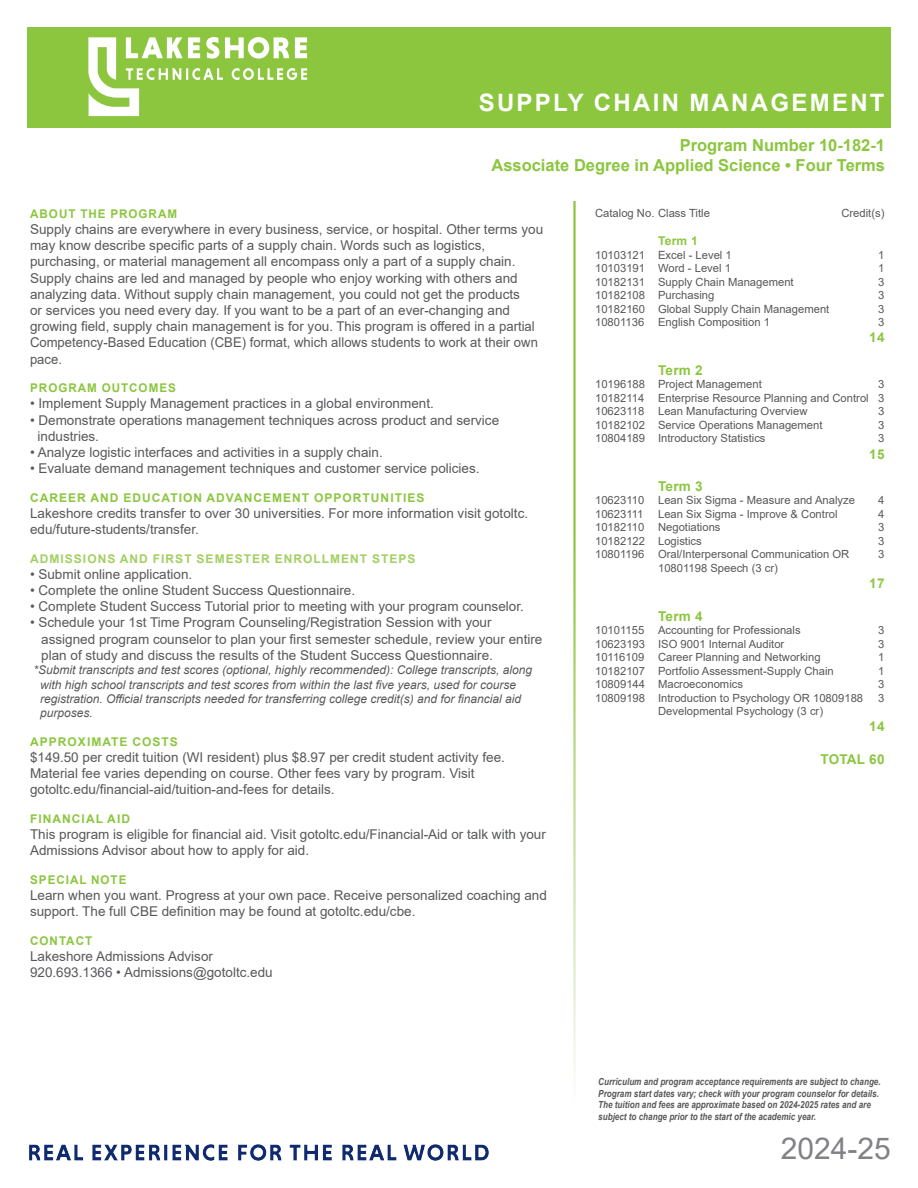
<style>
.page{position:relative;width:918px;height:1188px;background:#fff}
.page>*{position:absolute;margin:0;border:0;box-sizing:border-box;transform-origin:0 0}
.t1{font:30px "Arial";color:#808285}
.t2{font:700 24px "Arial";letter-spacing:.095em;color:#fff}
.t3{font:700 16.5px "Arial";color:#8bc63e}
.Bullet_List{font:13.5px/16.2px "Arial";color:#57585a}
.t4{font:700 13.5px "Arial";letter-spacing:.02em;color:#8bc63e}
.t5{font:italic 12px "Arial";color:#57585a}
.t6{font:700 12px "Arial";letter-spacing:.085em;color:#8bc63e}
.Bullet_List-2{font:700 12px "Arial";letter-spacing:.085em;color:#a2cf62}
.t7{font:11.25px "Arial";color:#57585a}
.t8{font:italic 700 9.75px/11.7px "Arial";color:#57585a;scale:.83 1}
</style>
<div class="page">
<div style="left:27px;top:27px;width:864px;height:100px;background:#8bc63e"></div>
<svg style="left:88px;top:37px;width:219px;height:79px"></svg>
<img style="left:29px;top:1144px;width:460px;height:17px">
<p class="t2" style="left:479px;top:86px;width:407px">SUPPLY CHAIN MANAGEMENT</p>
<p class="t3" style="left:680px;top:133px;width:207px">Program Number 10-182-1</p>
<p class="t3" style="left:491px;top:153px;width:395px">Associate Degree in Applied Science • Four Terms</p>
<p class="t6" style="left:30px;top:205px;width:148px">ABOUT THE PROGRAM</p>
<p class="Bullet_List" style="left:30px;top:221px;width:515px">Supply chains are everywhere in every business, service, or hospital. Other terms you</p>
<p class="Bullet_List" style="left:30px;top:237px;width:509px">may know describe specific parts of a supply chain. Words such as logistics, purchasing, or material management all encompass only a part of a supply chain.<br>Supply chains are led and managed by people who enjoy working with others and analyzing data. Without supply chain management, you could not get the products<br>or services you need every day. If you want to be a part of an ever-changing and growing field, supply chain management is for you. This program is offered in a partial Competency-Based Education (CBE) format, which allows students to work at their own pace.</p>
<p class="t6" style="left:30px;top:380px;width:147px">PROGRAM OUTCOMES</p>
<p class="Bullet_List" style="left:30px;top:395px;width:405px">• Implement Supply Management practices in a global environment.</p>
<p class="Bullet_List" style="left:30px;top:412px;width:471px">• Demonstrate operations management techniques across product and service</p>
<p class="Bullet_List" style="left:38px;top:428px;width:63px">industries.</p>
<p class="Bullet_List" style="left:30px;top:444px;width:354px">• Analyze logistic interfaces and activities in a supply chain.</p>
<p class="Bullet_List" style="left:30px;top:460px;width:451px">• Evaluate demand management techniques and customer service policies.</p>
<p class="t6" style="left:30px;top:489px;width:396px">CAREER AND EDUCATION ADVANCEMENT OPPORTUNITIES</p>
<p class="Bullet_List" style="left:30px;top:505px;width:500px">Lakeshore credits transfer to over 30 universities. For more information visit gotoltc. edu/future-students/transfer.</p>
<p class="Bullet_List-2" style="left:30px;top:550px;width:387px">ADMISSIONS AND FIRST SEMESTER ENROLLMENT STEPS</p>
<p class="Bullet_List" style="left:30px;top:566px;width:164px">• Submit online application.</p>
<p class="Bullet_List" style="left:30px;top:582px;width:327px">• Complete the online Student Success Questionnaire.</p>
<p class="Bullet_List" style="left:30px;top:598px;width:495px">• Complete Student Success Tutorial prior to meeting with your program counselor.</p>
<p class="Bullet_List" style="left:30px;top:614px;width:463px">• Schedule your 1st Time Program Counseling/Registration Session with your</p>
<p class="Bullet_List" style="left:41px;top:631px;width:503px">assigned program counselor to plan your first semester schedule, review your entire</p>
<p class="Bullet_List" style="left:41px;top:647px;width:453px">plan of study and discuss the results of the Student Success Questionnaire.</p>
<p class="t5" style="left:33px;top:662px;width:500px">*Submit transcripts and test scores (optional, highly recommended): College transcripts, along</p>
<p class="t5" style="left:40px;top:677px;width:478px">with high school transcripts and test scores from within the last five years, used for course</p>
<p class="t5" style="left:40px;top:691px;width:483px">registration. Official transcripts needed for transferring college credit(s) and for financial aid</p>
<p class="t5" style="left:40px;top:705px;width:54px">purposes.</p>
<p class="t6" style="left:30px;top:733px;width:149px">APPROXIMATE COSTS</p>
<p class="Bullet_List" style="left:30px;top:749px;width:476px">$149.50 per credit tuition (WI resident) plus $8.97 per credit student activity fee.<br>Material fee varies depending on course. Other fees vary by program. Visit</p>
<p class="Bullet_List" style="left:30px;top:782px;width:306px">gotoltc.edu/financial-aid/tuition-and-fees for details.</p>
<p class="t6" style="left:30px;top:810px;width:101px">FINANCIAL AID</p>
<p class="Bullet_List" style="left:30px;top:826px;width:517px">This program is eligible for financial aid. Visit gotoltc.edu/Financial-Aid or talk with your<br>Admissions Advisor about how to apply for aid.</p>
<p class="t6" style="left:30px;top:871px;width:98px">SPECIAL NOTE</p>
<p class="Bullet_List" style="left:30px;top:887px;width:518px">Learn when you want. Progress at your own pace. Receive personalized coaching and support. The full CBE definition may be found at gotoltc.edu/cbe.</p>
<p class="t6" style="left:30px;top:932px;width:63px">CONTACT</p>
<p class="Bullet_List" style="left:30px;top:948px;width:185px">Lakeshore Admissions Advisor</p>
<p class="Bullet_List" style="left:30px;top:964px;width:244px">920.693.1366 • Admissions@gotoltc.edu</p>
<p class="t7" style="left:595px;top:206px;width:116px">Catalog No. Class Title</p>
<p class="t7" style="left:841px;top:206px;width:45px">Credit(s)</p>
<p class="t6" style="left:658px;top:233px;width:41px">Term 1</p>
<p class="t7" style="left:595px;top:247px;width:138px">10103121 Excel - Level 1</p>
<p class="t7" style="left:878px;top:247px;width:8px">1</p>
<p class="t7" style="left:595px;top:261px;width:137px">10103191 Word - Level 1</p>
<p class="t7" style="left:878px;top:261px;width:8px">1</p>
<p class="t7" style="left:595px;top:274px;width:200px">10182131 Supply Chain Management</p>
<p class="t7" style="left:878px;top:274px;width:8px">3</p>
<p class="t7" style="left:595px;top:288px;width:121px">10182108 Purchasing</p>
<p class="t7" style="left:878px;top:288px;width:8px">3</p>
<p class="t7" style="left:595px;top:301px;width:236px">10182160 Global Supply Chain Management</p>
<p class="t7" style="left:878px;top:301px;width:8px">3</p>
<p class="t7" style="left:595px;top:315px;width:176px">10801136 English Composition 1</p>
<p class="t7" style="left:878px;top:315px;width:8px">3</p>
<p class="t4" style="left:869px;top:328px;width:17px">14</p>
<p class="t4" style="left:658px;top:361px;width:46px">Term 2</p>
<p class="t7" style="left:595px;top:377px;width:168px">10196188 Project Management</p>
<p class="t7" style="left:878px;top:377px;width:8px">3</p>
<p class="t7" style="left:595px;top:390px;width:291px">10182114 Enterprise Resource Planning and Control 3</p>
<p class="t7" style="left:595px;top:404px;width:214px">10623118 Lean Manufacturing Overview</p>
<p class="t7" style="left:878px;top:404px;width:8px">3</p>
<p class="t7" style="left:595px;top:417px;width:229px">10182102 Service Operations Management</p>
<p class="t7" style="left:878px;top:417px;width:8px">3</p>
<p class="t7" style="left:595px;top:431px;width:172px">10804189 Introductory Statistics</p>
<p class="t7" style="left:878px;top:431px;width:8px">3</p>
<p class="t4" style="left:869px;top:444px;width:17px">15</p>
<p class="t4" style="left:658px;top:477px;width:46px">Term 3</p>
<p class="t7" style="left:595px;top:493px;width:261px">10623110 Lean Six Sigma - Measure and Analyze</p>
<p class="t7" style="left:878px;top:493px;width:8px">4</p>
<p class="t7" style="left:595px;top:506px;width:50px">10623111</p>
<p class="t7" style="left:658px;top:506px;width:181px">Lean Six Sigma - Improve &amp; Control</p>
<p class="t7" style="left:878px;top:506px;width:8px">4</p>
<p class="t7" style="left:595px;top:520px;width:127px">10182110 Negotiations</p>
<p class="t7" style="left:878px;top:520px;width:8px">3</p>
<p class="t7" style="left:595px;top:533px;width:108px">10182122 Logistics</p>
<p class="t7" style="left:878px;top:533px;width:8px">3</p>
<p class="t7" style="left:595px;top:547px;width:256px">10801196 Oral/Interpersonal Communication OR</p>
<p class="t7" style="left:878px;top:547px;width:8px">3</p>
<p class="t7" style="left:658px;top:560px;width:121px">10801198 Speech (3 cr)</p>
<p class="t4" style="left:869px;top:574px;width:17px">17</p>
<p class="t4" style="left:658px;top:606px;width:46px">Term 4</p>
<p class="t7" style="left:595px;top:622px;width:207px">10101155 Accounting for Professionals</p>
<p class="t7" style="left:878px;top:622px;width:8px">3</p>
<p class="t7" style="left:595px;top:636px;width:191px">10623193 ISO 9001 Internal Auditor</p>
<p class="t7" style="left:878px;top:636px;width:8px">3</p>
<p class="t7" style="left:595px;top:649px;width:227px">10116109 Career Planning and Networking</p>
<p class="t7" style="left:878px;top:649px;width:8px">1</p>
<p class="t7" style="left:595px;top:663px;width:240px">10182107 Portfolio Assessment-Supply Chain</p>
<p class="t7" style="left:878px;top:663px;width:8px">1</p>
<p class="t7" style="left:595px;top:676px;width:150px">10809144 Macroeconomics</p>
<p class="t7" style="left:878px;top:676px;width:8px">3</p>
<p class="t7" style="left:595px;top:690px;width:270px">10809198 Introduction to Psychology OR 10809188</p>
<p class="t7" style="left:878px;top:690px;width:8px">3</p>
<p class="t7" style="left:658px;top:703px;width:167px">Developmental Psychology (3 cr)</p>
<p class="t4" style="left:869px;top:717px;width:17px">14</p>
<p class="t4" style="left:820px;top:749px;width:66px">TOTAL 60</p>
<p class="t8" style="left:598px;top:1076px;width:342px">Curriculum and program acceptance requirements are subject to change.<br>Program start dates vary; check with your program counselor for details.<br>The tuition and fees are approximate based on 2024-2025 rates and are subject to change prior to the start of the academic year.</p>
<h1 class="t1" style="left:781px;top:1128px;width:112px">2024-25</h1>
</div>
